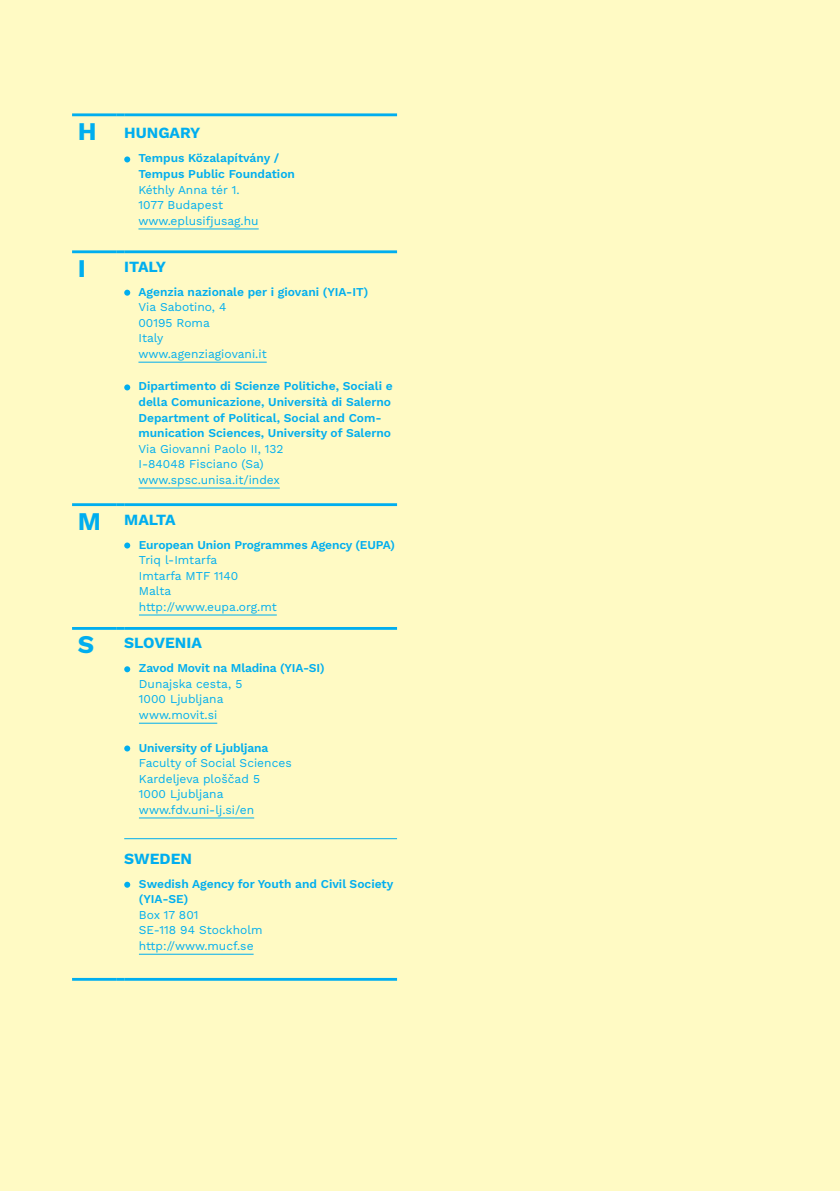
<style>
.page{position:relative;width:840px;height:1191px;background:#fff}
.page>*{position:absolute;margin:0;border:0;box-sizing:border-box;transform-origin:0 0}
.Headline{font:700 25.4px "Work Sans";color:#00aeef}
.Research_Partner_Cou{font:700 15.6px "Work Sans";color:#00aeef}
.Fließtext{font:700 15.6px "Work Sans";color:#00aeef}
.Research_Partners_Re{font:12px/15.6px "Work Sans";color:#00aeef}
.Research_Partners_Re-2{font:600 12px/15.6px "Work Sans";color:#00aeef}
.s1{font-weight:600}
.s2{font-weight:400}
</style>
<div class="page">
<div style="left:0;top:0;width:839px;height:1191px;background:#fffac4"></div>
<hr style="left:72px;top:978px;width:44px;height:2px;background:#00aeef">
<svg style="left:116px;top:978px;width:8px;height:2px"></svg>
<hr style="left:124px;top:978px;width:273px;height:2px;background:#00aeef">
<hr style="left:72px;top:503px;width:44px;height:3px;background:#00aeef">
<svg style="left:116px;top:503px;width:8px;height:3px"></svg>
<hr style="left:124px;top:503px;width:273px;height:3px;background:#00aeef">
<hr style="left:72px;top:627px;width:44px;height:3px;background:#00aeef">
<svg style="left:116px;top:627px;width:8px;height:3px"></svg>
<hr style="left:124px;top:627px;width:273px;height:3px;background:#00aeef">
<hr style="left:124px;top:838px;width:273px;height:1px;background:#00aeef">
<hr style="left:72px;top:113px;width:44px;height:3px;background:#00aeef">
<svg style="left:116px;top:113px;width:8px;height:3px"></svg>
<hr style="left:124px;top:113px;width:273px;height:3px;background:#00aeef">
<hr style="left:72px;top:250px;width:44px;height:3px;background:#00aeef">
<svg style="left:116px;top:250px;width:8px;height:3px"></svg>
<hr style="left:124px;top:250px;width:273px;height:3px;background:#00aeef">
<hr style="left:138px;top:229px;width:120px;height:1px;background:#00aeef">
<svg style="left:124px;top:156px;width:6px;height:6px"></svg>
<hr style="left:138px;top:362px;width:128px;height:1px;background:#00aeef">
<hr style="left:138px;top:488px;width:141px;height:1px;background:#00aeef">
<svg style="left:124px;top:290px;width:6px;height:6px"></svg>
<svg style="left:124px;top:384px;width:6px;height:6px"></svg>
<hr style="left:139px;top:614px;width:138px;height:1px;background:#00aeef">
<svg style="left:124px;top:542px;width:6px;height:6px"></svg>
<hr style="left:139px;top:723px;width:78px;height:1px;background:#00aeef">
<hr style="left:139px;top:817px;width:115px;height:1px;background:#00aeef">
<svg style="left:124px;top:666px;width:6px;height:6px"></svg>
<svg style="left:124px;top:745px;width:6px;height:6px"></svg>
<hr style="left:139px;top:954px;width:114px;height:1px;background:#00aeef">
<svg style="left:124px;top:881px;width:6px;height:6px"></svg>
<p class="Headline" style="left:78px;top:112px;width:20px">H</p>
<p class="Fließtext" style="left:124px;top:121px;width:78px">HUNGARY</p>
<p class="Research_Partners_Re" style="left:138px;top:150px;width:158px"><span class="s1">Tempus Közalapítvány /<br>Tempus Public Foundation<br></span>Kéthly Anna tér 1.<br>1077 Budapest www.eplusifjusag.hu</p>
<p class="Headline" style="left:78px;top:249px;width:10px">I</p>
<p class="Research_Partner_Cou" style="left:124px;top:254px;width:43px">ITALY</p>
<p class="Research_Partners_Re" style="left:138px;top:283px;width:231px"><span class="s1">Agenzia nazionale per i giovani (YIA-IT)<br></span>Via Sabotino, 4<br>00195 Roma<br>Italy<br>www.agenziagiovani.it</p>
<p class="Research_Partners_Re-2" style="left:138px;top:378px;width:255px">Dipartimento di Scienze Politiche, Sociali e della Comunicazione, Università di Salerno Department of Political, Social and Com&shy;munication Sciences, University of Salerno <span class="s2">Via Giovanni Paolo II, 132<br>I-84048 Fisciano (Sa) www.spsc.unisa.it/index</span></p>
<p class="Headline" style="left:78px;top:502px;width:25px">M</p>
<p class="Research_Partner_Cou" style="left:124px;top:507px;width:53px">MALTA</p>
<p class="Research_Partners_Re" style="left:139px;top:536px;width:257px"><span class="s1">European Union Programmes Agency (EUPA)<br></span>Triq l-Imtarfa<br>Imtarfa MTF 1140<br>Malta<br>http://www.eupa.org.mt</p>
<p class="Headline" style="left:78px;top:625px;width:18px">S</p>
<p class="Research_Partner_Cou" style="left:124px;top:631px;width:79px">SLOVENIA</p>
<p class="Research_Partners_Re" style="left:139px;top:660px;width:187px"><span class="s1">Zavod Movit na Mladina (YIA-SI)<br></span>Dunajska cesta, 5<br>1000 Ljubljana<br>www.movit.si</p>
<p class="Research_Partners_Re" style="left:139px;top:739px;width:154px"><span class="s1">University of Ljubljana<br></span>Faculty of Social Sciences<br>Kardeljeva ploščad 5<br>1000 Ljubljana www.fdv.uni-lj.si/en</p>
<p class="Fließtext" style="left:124px;top:846px;width:69px">SWEDEN</p>
<p class="Research_Partners_Re-2" style="left:139px;top:875px;width:256px">Swedish Agency for Youth and Civil Society (YIA-SE)<br><span class="s2">Box 17 801<br>SE-118 94 Stockholm<br>http://www.mucf.se</span></p>
</div>
